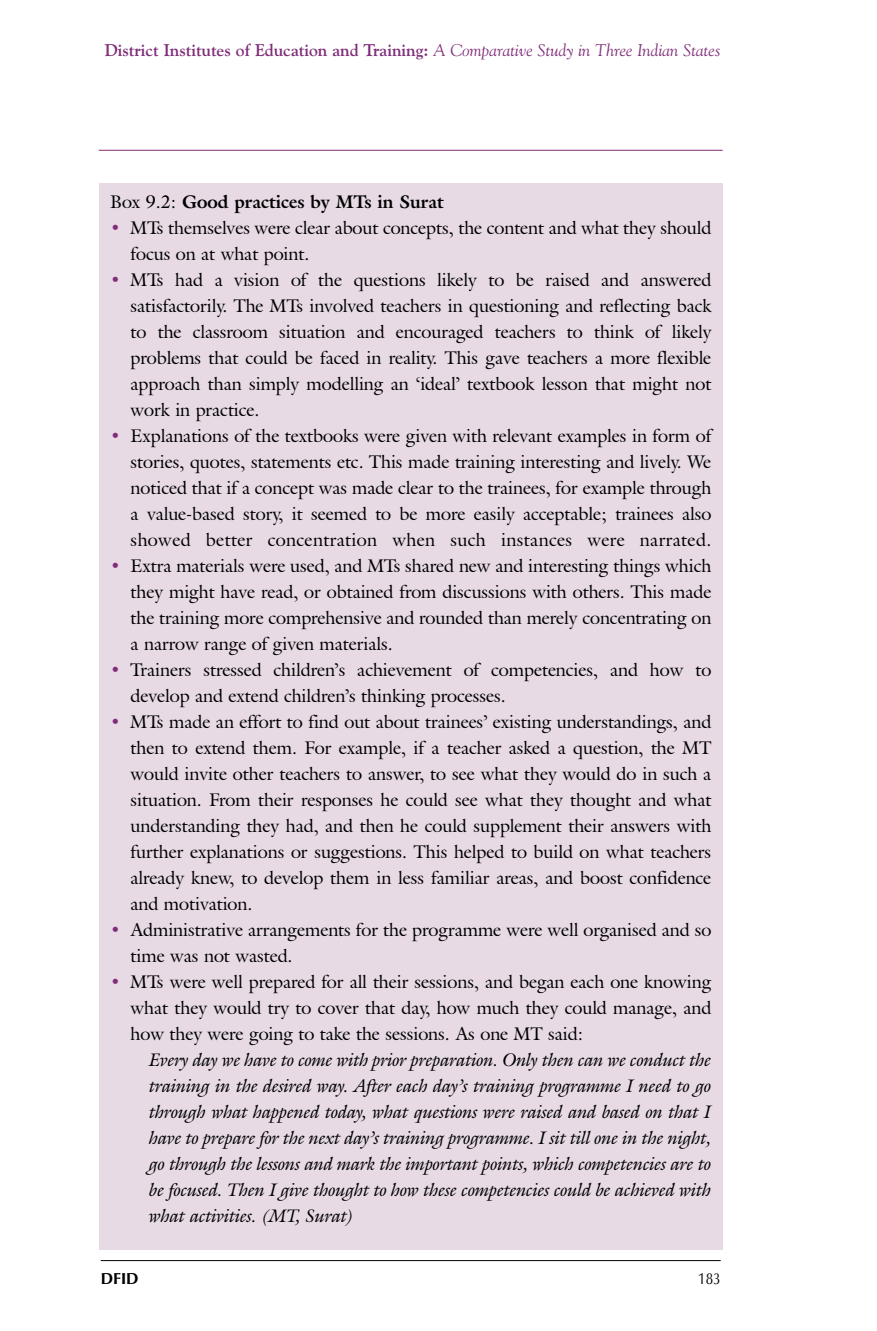
<style>
.page{position:relative;width:877px;height:1331px;background:#fff}
.page>*{position:absolute;margin:0;border:0;box-sizing:border-box;transform-origin:0 0}
.t1{font:18px/26px "Galliard IT Cby BT";color:#000;text-align:justify}
.t2{font:italic 18px/26px "Galliard IT Cby BT";color:#000;text-align:justify}
.t3{font:700 18px "Galliard IT Cby BT";color:#000}
.t4{font:700 17px "Goudy Old Style BT";color:#802e79}
.t5{font:700 16px "Zapf Humanist 601 BT";color:#000}
.t6{font:16px "Zapf Humanist 601 BT";color:#000;scale:.85 1}
.s1{font-weight:400;font-style:italic}
.s2{font-weight:400}
.s3{color:#802e79}
</style>
<div class="page">
<div style="left:98px;top:149px;width:625px;height:1113px;background:#e7dae5"></div>
<p class="t4" style="left:105px;top:44px;width:617px">District Institutes of Education and Training: <span class="s1">A Comparative Study in Three Indian States</span></p>
<p class="t3" style="left:110px;top:194px;width:335px"><span class="s2">Box 9.2:</span> Good practices by MTs in Surat</p>
<p class="t1" style="left:131px;top:217px;width:582px;text-indent:-21px"><span class="s3">•</span> MTs themselves were clear about concepts, the content and what they should focus on at what point.</p>
<p class="t1" style="left:131px;top:269px;width:582px;text-indent:-21px"><span class="s3">•</span> MTs had a vision of the questions likely to be raised and answered satisfactorily. The MTs involved teachers in questioning and reflecting back to the classroom situation and encouraged teachers to think of likely problems that could be faced in reality. This gave teachers a more flexible approach than simply modelling an ‘ideal’ textbook lesson that might not work in practice.</p>
<p class="t1" style="left:131px;top:425px;width:582px;text-indent:-21px"><span class="s3">•</span> Explanations of the textbooks were given with relevant examples in form of stories, quotes, statements etc. This made training interesting and lively. We noticed that if a concept was made clear to the trainees, for example through a value-based story, it seemed to be more easily acceptable; trainees also showed better concentration when such instances were narrated.</p>
<p class="t1" style="left:131px;top:555px;width:582px;text-indent:-21px"><span class="s3">•</span> Extra materials were used, and MTs shared new and interesting things which they might have read, or obtained from discussions with others. This made the training more comprehensive and rounded than merely concentrating on a narrow range of given materials.</p>
<p class="t1" style="left:131px;top:659px;width:582px;text-indent:-21px"><span class="s3">•</span> Trainers stressed children’s achievement of competencies, and how to develop and extend children’s thinking processes.</p>
<p class="t1" style="left:131px;top:711px;width:582px;text-indent:-21px"><span class="s3">•</span> MTs made an effort to find out about trainees’ existing understandings, and then to extend them. For example, if a teacher asked a question, the MT would invite other teachers to answer, to see what they would do in such a situation. From their responses he could see what they thought and what understanding they had, and then he could supplement their answers with further explanations or suggestions. This helped to build on what teachers already knew, to develop them in less familiar areas, and boost confidence and motivation.</p>
<p class="t1" style="left:131px;top:919px;width:582px;text-indent:-21px"><span class="s3">•</span> Administrative arrangements for the programme were well organised and so time was not wasted.</p>
<p class="t1" style="left:131px;top:971px;width:582px;text-indent:-21px"><span class="s3">•</span> MTs were well prepared for all their sessions, and began each one knowing what they would try to cover that day, how much they could manage, and how they were going to take the sessions. As one MT said:</p>
<p class="t2" style="left:150px;top:1049px;width:563px">Every day we have to come with prior preparation. Only then can we conduct the training in the desired way. After each day’s training programme I need to go through what happened today, what questions were raised and based on that I have to prepare for the next day’s training programme. I sit till one in the night, go through the lessons and mark the important points, which competencies are to be focused. Then I give thought to how these competencies could be achieved with what activities. (MT, Surat)</p>
<p class="t5" style="left:101px;top:1272px;width:39px">DFID</p>
<p class="t6" style="left:698px;top:1272px;width:28px">183</p>
</div>
